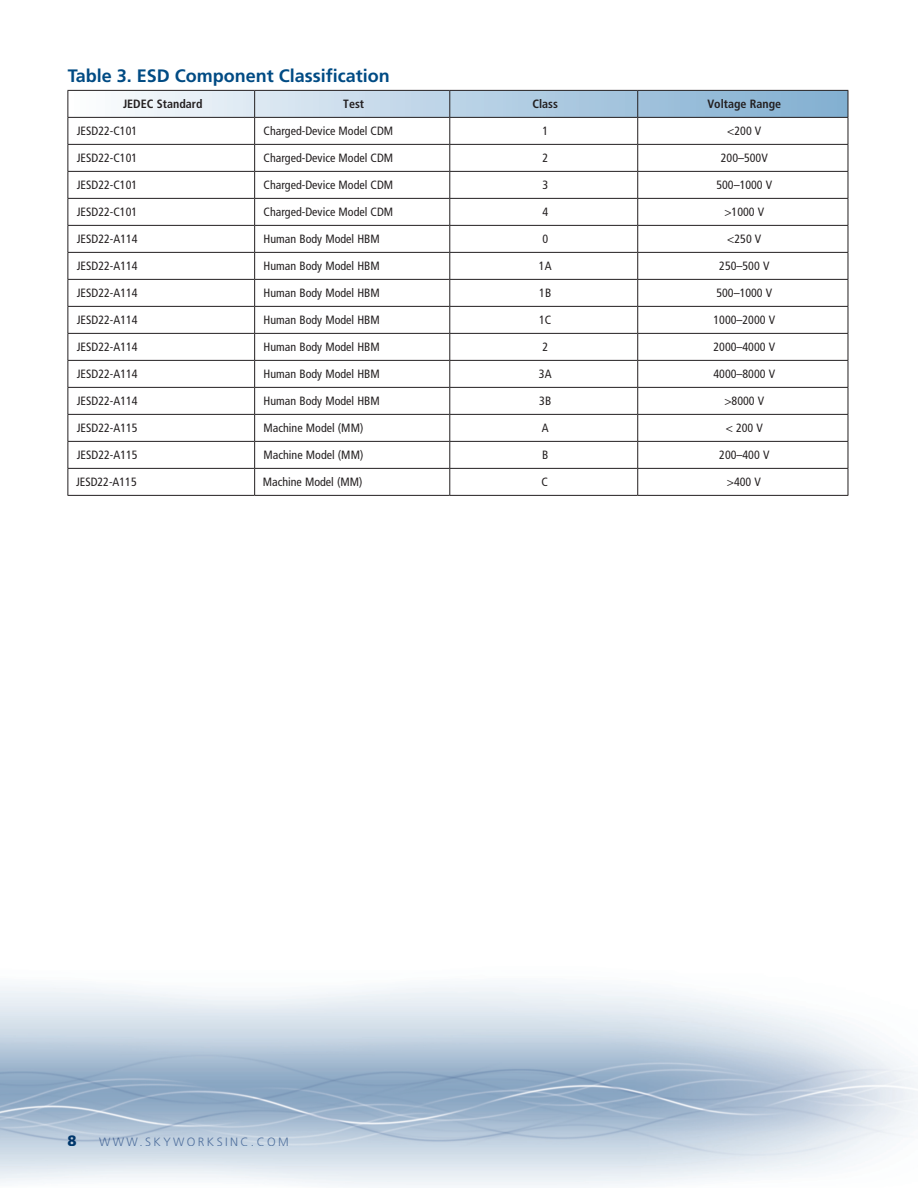
<style>
.page{position:relative;width:918px;height:1188px;background:#fff}
.page>*{position:absolute;margin:0;border:0;box-sizing:border-box;transform-origin:0 0}
.subhead-Blue{font:700 18px "Frutiger";color:#004b84}
.t1{font:900 15px "Frutiger";color:#00447b}
._3-Table_w_o_rule{font:condensed 12px "Frutiger LT Std";color:#231f20}
._3-Table_Heads{font:700 condensed 12px "Frutiger LT Std";color:#231f20}
.t2{font:300 12px "Frutiger";letter-spacing:.2em;color:#6988b2}
</style>
<div class="page">
<img style="left:0;top:985px;width:918px;height:201px">
<svg style="left:68px;top:90px;width:781px;height:405px"></svg>
<hr style="left:68px;top:495px;width:187px;height:1px;background:#231f20">
<hr style="left:255px;top:495px;width:195px;height:1px;background:#231f20">
<hr style="left:450px;top:495px;width:188px;height:1px;background:#231f20">
<hr style="left:638px;top:495px;width:210px;height:1px;background:#231f20">
<p class="subhead-Blue" style="left:68px;top:65px;width:324px">Table 3. ESD Component Classification</p>
<p class="_3-Table_Heads" style="left:123px;top:97px;width:81px">JEDEC Standard</p>
<p class="_3-Table_Heads" style="left:343px;top:97px;width:22px">Test</p>
<p class="_3-Table_Heads" style="left:532px;top:97px;width:27px">Class</p>
<p class="_3-Table_Heads" style="left:707px;top:97px;width:75px">Voltage Range</p>
<p class="_3-Table_w_o_rule" style="left:77px;top:124px;width:62px">JESD22-C101</p>
<p class="_3-Table_w_o_rule" style="left:264px;top:124px;width:131px">Charged-Device Model CDM</p>
<p class="_3-Table_w_o_rule" style="left:542px;top:124px;width:7px">1</p>
<p class="_3-Table_w_o_rule" style="left:727px;top:124px;width:36px">&lt;200 V</p>
<p class="_3-Table_w_o_rule" style="left:77px;top:151px;width:62px">JESD22-C101</p>
<p class="_3-Table_w_o_rule" style="left:264px;top:151px;width:131px">Charged-Device Model CDM</p>
<p class="_3-Table_w_o_rule" style="left:542px;top:151px;width:7px">2</p>
<p class="_3-Table_w_o_rule" style="left:721px;top:151px;width:49px">200–500V</p>
<p class="_3-Table_w_o_rule" style="left:77px;top:178px;width:62px">JESD22-C101</p>
<p class="_3-Table_w_o_rule" style="left:264px;top:178px;width:131px">Charged-Device Model CDM</p>
<p class="_3-Table_w_o_rule" style="left:542px;top:178px;width:7px">3</p>
<p class="_3-Table_w_o_rule" style="left:716px;top:178px;width:57px">500–1000 V</p>
<p class="_3-Table_w_o_rule" style="left:77px;top:205px;width:62px">JESD22-C101</p>
<p class="_3-Table_w_o_rule" style="left:264px;top:205px;width:131px">Charged-Device Model CDM</p>
<p class="_3-Table_w_o_rule" style="left:542px;top:205px;width:7px">4</p>
<p class="_3-Table_w_o_rule" style="left:724px;top:205px;width:41px">&gt;1000 V</p>
<p class="_3-Table_w_o_rule" style="left:77px;top:232px;width:62px">JESD22-A114</p>
<p class="_3-Table_w_o_rule" style="left:264px;top:232px;width:118px">Human Body Model HBM</p>
<p class="_3-Table_w_o_rule" style="left:542px;top:232px;width:7px">0</p>
<p class="_3-Table_w_o_rule" style="left:727px;top:232px;width:36px">&lt;250 V</p>
<p class="_3-Table_w_o_rule" style="left:77px;top:259px;width:62px">JESD22-A114</p>
<p class="_3-Table_w_o_rule" style="left:264px;top:259px;width:118px">Human Body Model HBM</p>
<p class="_3-Table_w_o_rule" style="left:539px;top:259px;width:14px">1A</p>
<p class="_3-Table_w_o_rule" style="left:719px;top:259px;width:52px">250–500 V</p>
<p class="_3-Table_w_o_rule" style="left:77px;top:286px;width:62px">JESD22-A114</p>
<p class="_3-Table_w_o_rule" style="left:264px;top:286px;width:118px">Human Body Model HBM</p>
<p class="_3-Table_w_o_rule" style="left:539px;top:286px;width:13px">1B</p>
<p class="_3-Table_w_o_rule" style="left:716px;top:286px;width:57px">500–1000 V</p>
<p class="_3-Table_w_o_rule" style="left:77px;top:313px;width:62px">JESD22-A114</p>
<p class="_3-Table_w_o_rule" style="left:264px;top:313px;width:118px">Human Body Model HBM</p>
<p class="_3-Table_w_o_rule" style="left:539px;top:313px;width:14px">1C</p>
<p class="_3-Table_w_o_rule" style="left:714px;top:313px;width:63px">1000–2000 V</p>
<p class="_3-Table_w_o_rule" style="left:77px;top:340px;width:62px">JESD22-A114</p>
<p class="_3-Table_w_o_rule" style="left:264px;top:340px;width:118px">Human Body Model HBM</p>
<p class="_3-Table_w_o_rule" style="left:542px;top:340px;width:7px">2</p>
<p class="_3-Table_w_o_rule" style="left:714px;top:340px;width:63px">2000–4000 V</p>
<p class="_3-Table_w_o_rule" style="left:77px;top:367px;width:62px">JESD22-A114</p>
<p class="_3-Table_w_o_rule" style="left:264px;top:367px;width:118px">Human Body Model HBM</p>
<p class="_3-Table_w_o_rule" style="left:539px;top:367px;width:14px">3A</p>
<p class="_3-Table_w_o_rule" style="left:714px;top:367px;width:63px">4000–8000 V</p>
<p class="_3-Table_w_o_rule" style="left:77px;top:394px;width:62px">JESD22-A114</p>
<p class="_3-Table_w_o_rule" style="left:264px;top:394px;width:118px">Human Body Model HBM</p>
<p class="_3-Table_w_o_rule" style="left:539px;top:394px;width:13px">3B</p>
<p class="_3-Table_w_o_rule" style="left:724px;top:394px;width:41px">&gt;8000 V</p>
<p class="_3-Table_w_o_rule" style="left:77px;top:421px;width:62px">JESD22-A115</p>
<p class="_3-Table_w_o_rule" style="left:264px;top:421px;width:101px">Machine Model (MM)</p>
<p class="_3-Table_w_o_rule" style="left:542px;top:421px;width:8px">A</p>
<p class="_3-Table_w_o_rule" style="left:726px;top:421px;width:39px">&lt; 200 V</p>
<p class="_3-Table_w_o_rule" style="left:77px;top:448px;width:62px">JESD22-A115</p>
<p class="_3-Table_w_o_rule" style="left:264px;top:448px;width:101px">Machine Model (MM)</p>
<p class="_3-Table_w_o_rule" style="left:542px;top:448px;width:8px">B</p>
<p class="_3-Table_w_o_rule" style="left:719px;top:448px;width:52px">200–400 V</p>
<p class="_3-Table_w_o_rule" style="left:76px;top:475px;width:62px">JESD22-A115</p>
<p class="_3-Table_w_o_rule" style="left:263px;top:475px;width:101px">Machine Model (MM)</p>
<p class="_3-Table_w_o_rule" style="left:542px;top:475px;width:8px">C</p>
<p class="_3-Table_w_o_rule" style="left:727px;top:475px;width:36px">&gt;400 V</p>
<p class="t1" style="left:68px;top:1131px;width:11px">8</p>
<p class="t2" style="left:99px;top:1135px;width:191px">WWW.SKYWORKSINC.COM</p>
</div>
